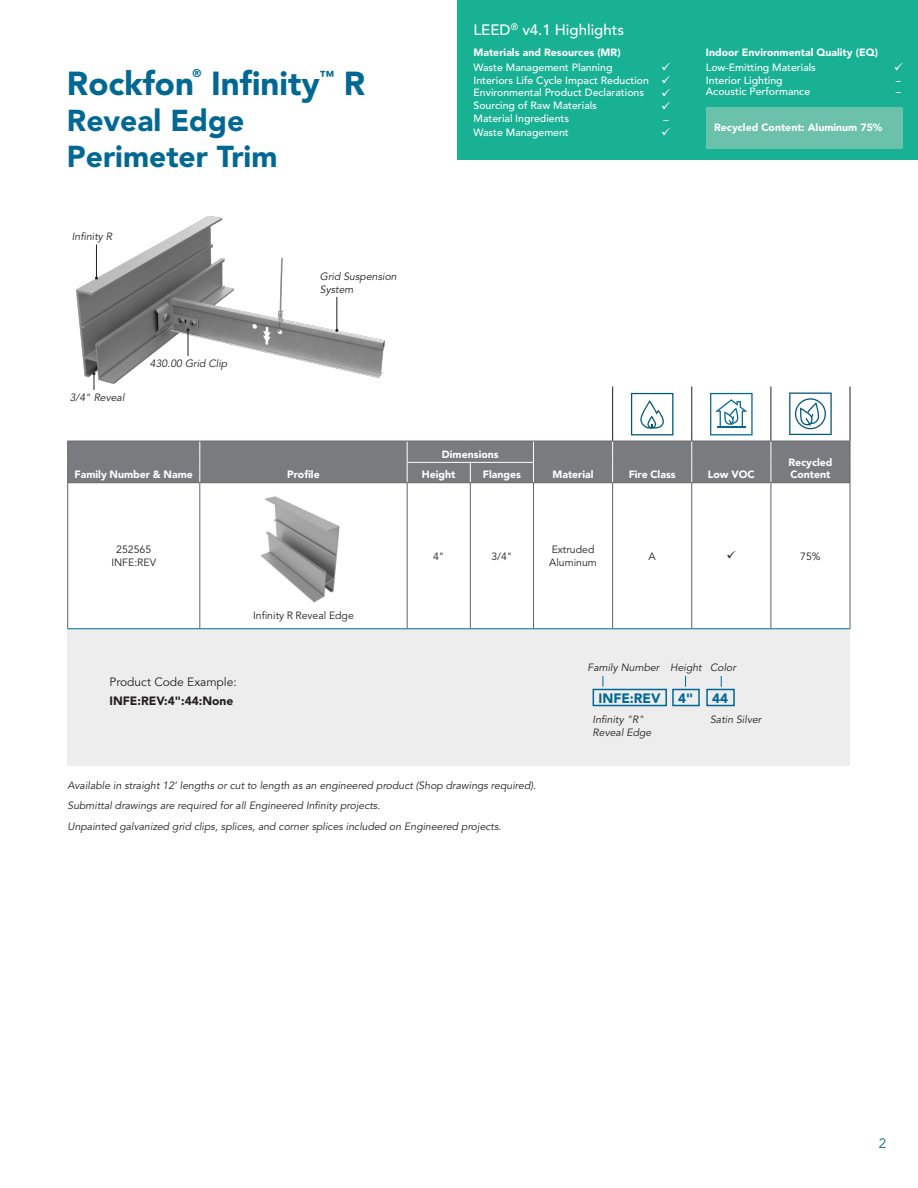
<style>
.page{position:relative;width:918px;height:1188px;background:#fff}
.page>*{position:absolute;margin:0;border:0;box-sizing:border-box;transform-origin:0 0}
.Cover_Headline{font:900 33px "Avenir LT Std";color:#006893}
.Cover_Headline-2{font:900 30px/36px "Avenir LT Std";color:#006893}
.LEED_Highlights_Text{font:500 15px "Avenir LT Std";color:#fff}
.Cover_Headline-3{font:900 14.25px "Avenir LT Std";color:#006893}
.New_Brand_Subheading{font:900 13.5px "Avenir LT Std";color:#006893}
.t1{font:13.5px "Avenir LT Std";color:#006893}
.New_Brand_Body_Copy{font:12px/19.5px "Avenir LT Std";color:#231f20}
.Cover_Headline-4{font:900 11.1px "Avenir LT Std";color:#006893}
.New_Brand_Notes{font:italic 10.5px/13.5px "Avenir LT Std";color:#231f20}
.New_Brand_Table_Body{font:500 10.5px "Avenir LT Std";color:#fff}
.Inside__Table_Headline_Centre{font:900 10.5px "Avenir LT Std";color:#fff}
.Inside__Table_Text_Centret{font:10.5px "Avenir LT Std";color:#231f20}
.New_Brand_Table_Header{font:900 10.5px "Avenir LT Std";color:#fff}
.New_Brand_Table_Body-2{font:900 10.5px "Avenir LT Std";color:#fff}
.s1{font-weight:900}
</style>
<div class="page">
<img style="left:76px;top:216px;width:309px;height:168px">
<div style="left:68px;top:629px;width:782px;height:137px;background:#ededee"></div>
<div style="left:67px;top:441px;width:784px;height:42px;background:#797b7e"></div>
<hr style="left:771px;top:482px;width:79px;height:1px;background:#636366">
<hr style="left:67px;top:483px;width:1px;height:146px;background:#636366">
<hr style="left:200px;top:483px;width:1px;height:146px;background:#636366">
<hr style="left:407px;top:483px;width:1px;height:146px;background:#636366">
<hr style="left:470px;top:483px;width:1px;height:146px;background:#636366">
<hr style="left:533px;top:483px;width:1px;height:146px;background:#636366">
<hr style="left:612px;top:483px;width:1px;height:146px;background:#636366">
<hr style="left:692px;top:483px;width:1px;height:146px;background:#636366">
<hr style="left:771px;top:483px;width:1px;height:146px;background:#636366">
<hr style="left:850px;top:483px;width:1px;height:146px;background:#636366">
<hr style="left:534px;top:629px;width:79px;height:1px;background:#006893">
<hr style="left:613px;top:629px;width:79px;height:1px;background:#006893">
<hr style="left:692px;top:629px;width:79px;height:1px;background:#006893">
<hr style="left:771px;top:629px;width:79px;height:1px;background:#006893">
<hr style="left:68px;top:629px;width:132px;height:1px;background:#006893">
<hr style="left:200px;top:629px;width:207px;height:1px;background:#006893">
<hr style="left:407px;top:629px;width:63px;height:1px;background:#006893">
<hr style="left:470px;top:629px;width:64px;height:1px;background:#006893">
<hr style="left:612px;top:387px;width:1px;height:54px;background:#231f20">
<hr style="left:692px;top:387px;width:1px;height:54px;background:#231f20">
<hr style="left:771px;top:387px;width:1px;height:54px;background:#231f20">
<hr style="left:850px;top:387px;width:1px;height:54px;background:#231f20">
<hr style="left:407px;top:462px;width:63px;height:1px;background:#fff">
<hr style="left:470px;top:462px;width:64px;height:1px;background:#fff">
<hr style="left:407px;top:441px;width:63px;height:1px;background:#636366">
<hr style="left:470px;top:441px;width:64px;height:1px;background:#636366">
<hr style="left:534px;top:441px;width:79px;height:1px;background:#636366">
<hr style="left:613px;top:441px;width:79px;height:1px;background:#636366">
<hr style="left:692px;top:441px;width:79px;height:1px;background:#636366">
<hr style="left:771px;top:441px;width:79px;height:1px;background:#636366">
<svg style="left:631px;top:393px;width:42px;height:42px"></svg>
<svg style="left:710px;top:393px;width:43px;height:42px"></svg>
<svg style="left:789px;top:393px;width:43px;height:42px"></svg>
<img style="left:260px;top:496px;width:80px;height:107px">
<div style="left:593px;top:689px;width:74px;height:17px;border:2px solid #006893"></div>
<div style="left:672px;top:689px;width:28px;height:17px;border:2px solid #006893"></div>
<div style="left:706px;top:689px;width:29px;height:17px;border:2px solid #006893"></div>
<hr style="left:96px;top:245px;width:1px;height:33px;background:#231f20">
<hr style="left:336px;top:297px;width:1px;height:33px;background:#231f20">
<svg style="left:187px;top:328px;width:3px;height:28px"></svg>
<svg style="left:92px;top:372px;width:3px;height:18px"></svg>
<div style="left:458px;top:0;width:460px;height:160px;background:#18b193"></div>
<div style="left:706px;top:107px;width:196px;height:41px;background:#6cc1aa"></div>
<p class="Cover_Headline" style="left:67px;top:63px;width:129px">Rockfon</p>
<p class="Cover_Headline-4" style="left:192px;top:66px;width:10px">®</p>
<p class="Cover_Headline" style="left:211px;top:63px;width:110px">Infinity</p>
<p class="Cover_Headline-3" style="left:320px;top:67px;width:16px">™</p>
<p class="Cover_Headline" style="left:344px;top:63px;width:23px">R</p>
<p class="Cover_Headline-2" style="left:67px;top:102px;width:212px">Reveal Edge<br>Perimeter Trim</p>
<p class="New_Brand_Notes" style="left:72px;top:230px;width:42px">Infinity R</p>
<p class="New_Brand_Notes" style="left:70px;top:391px;width:56px">3/4" Reveal</p>
<p class="New_Brand_Notes" style="left:150px;top:357px;width:79px">430.00 Grid Clip</p>
<p class="New_Brand_Notes" style="left:320px;top:270px;width:78px">Grid Suspension<br>System</p>
<p class="Inside__Table_Headline_Centre" style="left:75px;top:468px;width:120px">Family Number &amp; Name</p>
<p class="Inside__Table_Headline_Centre" style="left:287px;top:468px;width:34px">Profile</p>
<p class="Inside__Table_Text_Centret" style="left:116px;top:544px;width:37px">252565</p>
<p class="Inside__Table_Text_Centret" style="left:111px;top:556px;width:46px">INFE:REV</p>
<p class="Inside__Table_Text_Centret" style="left:253px;top:609px;width:102px">Infinity R Reveal Edge</p>
<p class="New_Brand_Body_Copy" style="left:109px;top:672px;width:129px">Product Code Example:<br><span class="s1">INFE:REV:4":44:None</span></p>
<p class="LEED_Highlights_Text" style="left:474px;top:21px;width:152px">LEED<sup>®</sup> v4.1 Highlights</p>
<p class="New_Brand_Table_Header" style="left:474px;top:46px;width:149px">Materials and Resources (MR)</p>
<p class="New_Brand_Table_Body" style="left:474px;top:61px;width:140px">Waste Management Planning</p>
<p class="New_Brand_Table_Body" style="left:474px;top:74px;width:177px">Interiors Life Cycle Impact Reduction</p>
<p class="New_Brand_Table_Body" style="left:474px;top:87px;width:172px">Environmental Product Declarations</p>
<p class="New_Brand_Table_Body" style="left:474px;top:100px;width:125px">Sourcing of Raw Materials</p>
<p class="New_Brand_Table_Body" style="left:474px;top:112px;width:97px">Material Ingredients</p>
<p class="New_Brand_Table_Body" style="left:663px;top:113px;width:7px">–</p>
<p class="New_Brand_Table_Body" style="left:474px;top:126px;width:97px">Waste Management</p>
<p class="New_Brand_Table_Header" style="left:706px;top:46px;width:174px">Indoor Environmental Quality (EQ)</p>
<p class="New_Brand_Table_Body" style="left:706px;top:61px;width:112px">Low-Emitting Materials</p>
<p class="New_Brand_Table_Body" style="left:706px;top:74px;width:78px">Interior Lighting</p>
<p class="New_Brand_Table_Body" style="left:896px;top:74px;width:7px">–</p>
<p class="New_Brand_Table_Body" style="left:706px;top:85px;width:106px">Acoustic Performance</p>
<p class="New_Brand_Table_Body" style="left:896px;top:85px;width:7px">–</p>
<p class="New_Brand_Table_Body-2" style="left:714px;top:121px;width:170px">Recycled Content: Aluminum 75%</p>
<p class="Inside__Table_Headline_Centre" style="left:442px;top:448px;width:58px">Dimensions</p>
<p class="Inside__Table_Headline_Centre" style="left:788px;top:456px;width:46px">Recycled</p>
<p class="Inside__Table_Headline_Centre" style="left:422px;top:468px;width:35px">Height</p>
<p class="Inside__Table_Headline_Centre" style="left:483px;top:468px;width:40px">Flanges</p>
<p class="Inside__Table_Headline_Centre" style="left:790px;top:468px;width:42px">Content</p>
<p class="Inside__Table_Headline_Centre" style="left:552px;top:468px;width:43px">Material</p>
<p class="Inside__Table_Headline_Centre" style="left:629px;top:468px;width:49px">Fire Class</p>
<p class="Inside__Table_Headline_Centre" style="left:708px;top:468px;width:48px">Low VOC</p>
<p class="Inside__Table_Text_Centret" style="left:433px;top:550px;width:13px">4"</p>
<p class="Inside__Table_Text_Centret" style="left:491px;top:550px;width:23px">3/4"</p>
<p class="Inside__Table_Text_Centret" style="left:552px;top:544px;width:44px">Extruded</p>
<p class="Inside__Table_Text_Centret" style="left:549px;top:556px;width:49px">Aluminum</p>
<p class="Inside__Table_Text_Centret" style="left:649px;top:550px;width:9px">A</p>
<p class="Inside__Table_Text_Centret" style="left:800px;top:550px;width:22px">75%</p>
<p class="New_Brand_Notes" style="left:588px;top:661px;width:73px">Family Number</p>
<p class="New_Brand_Notes" style="left:670px;top:661px;width:33px">Height</p>
<p class="New_Brand_Notes" style="left:710px;top:661px;width:27px">Color</p>
<p class="New_Brand_Subheading" style="left:598px;top:690px;width:64px">INFE:REV</p>
<p class="New_Brand_Subheading" style="left:678px;top:690px;width:17px">4"</p>
<p class="New_Brand_Subheading" style="left:712px;top:690px;width:17px">44</p>
<p class="New_Brand_Notes" style="left:593px;top:712px;width:53px">Infinity "R"</p>
<p class="New_Brand_Notes" style="left:710px;top:712px;width:53px">Satin Silver</p>
<p class="New_Brand_Notes" style="left:593px;top:726px;width:60px">Reveal Edge</p>
<p class="New_Brand_Notes" style="left:68px;top:779px;width:470px">Available in straight 12’ lengths or cut to length as an engineered product (Shop drawings required).</p>
<p class="New_Brand_Notes" style="left:68px;top:799px;width:314px">Submittal drawings are required for all Engineered Infinity projects.</p>
<p class="New_Brand_Notes" style="left:68px;top:820px;width:435px">Unpainted galvanized grid clips, splices, and corner splices included on Engineered projects.</p>
<p class="t1" style="left:879px;top:1136px;width:9px">2</p>
</div>
